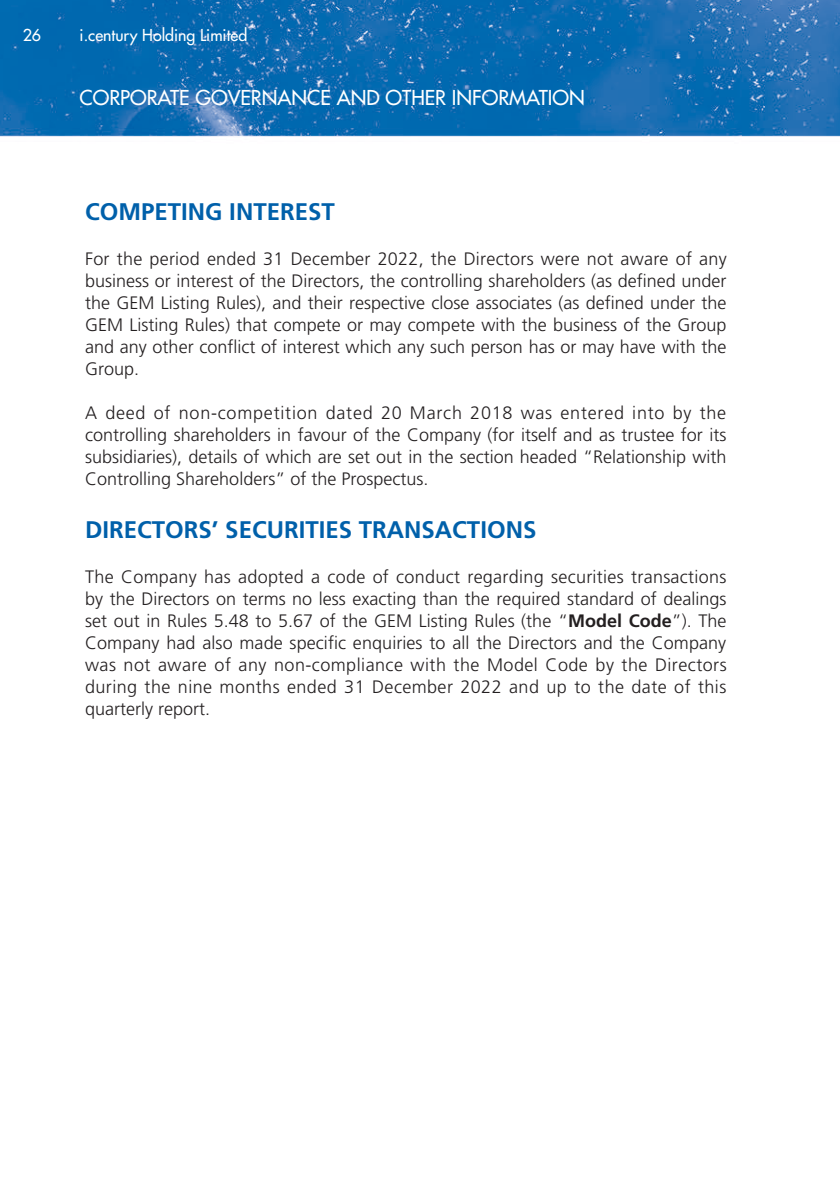
<style>
.page{position:relative;width:840px;height:1191px;background:#fff}
.page>*{position:absolute;margin:0;border:0;box-sizing:border-box;transform-origin:0 0}
._01_Heading_1{font:700 24px "Frutiger LT Std";color:#0060aa}
.t1{font:500 20px "Futura Std";color:#fff}
._00_Body_text{font:300 18px/22px "Frutiger LT Std";color:#231f20;text-align:justify}
.t2{font:500 16px "Futura Std";color:#fff}
.s1{font-weight:700}
</style>
<div class="page">
<img style="left:0;top:0;width:839px;height:137px">
<p class="t2" style="left:23px;top:25px;width:20px">26</p>
<p class="t2" style="left:80px;top:25px;width:169px">i.century Holding Limited</p>
<p class="t1" style="left:80px;top:85px;width:506px">CORPORATE GOVERNANCE AND OTHER INFORMATION</p>
<p class="_01_Heading_1" style="left:85px;top:197px;width:251px">COMPETING INTEREST</p>
<p class="_00_Body_text" style="left:85px;top:248px;width:642px">For the period ended 31 December 2022, the Directors were not aware of any business or interest of the Directors, the controlling shareholders (as defined under the GEM Listing Rules), and their respective close associates (as defined under the GEM Listing Rules) that compete or may compete with the business of the Group and any other conflict of interest which any such person has or may have with the Group.</p>
<p class="_00_Body_text" style="left:85px;top:402px;width:642px">A deed of non-competition dated 20 March 2018 was entered into by the controlling shareholders in favour of the Company (for itself and as trustee for its subsidiaries), details of which are set out in the section headed “Relationship with Controlling Shareholders” of the Prospectus.</p>
<p class="_01_Heading_1" style="left:85px;top:515px;width:452px">DIRECTORS’ SECURITIES TRANSACTIONS</p>
<p class="_00_Body_text" style="left:85px;top:566px;width:642px">The Company has adopted a code of conduct regarding securities transactions by the Directors on terms no less exacting than the required standard of dealings set out in Rules 5.48 to 5.67 of the GEM Listing Rules (the “<span class="s1">Model Code</span>”). The Company had also made specific enquiries to all the Directors and the Company was not aware of any non-compliance with the Model Code by the Directors during the nine months ended 31 December 2022 and up to the date of this quarterly report.</p>
</div>
